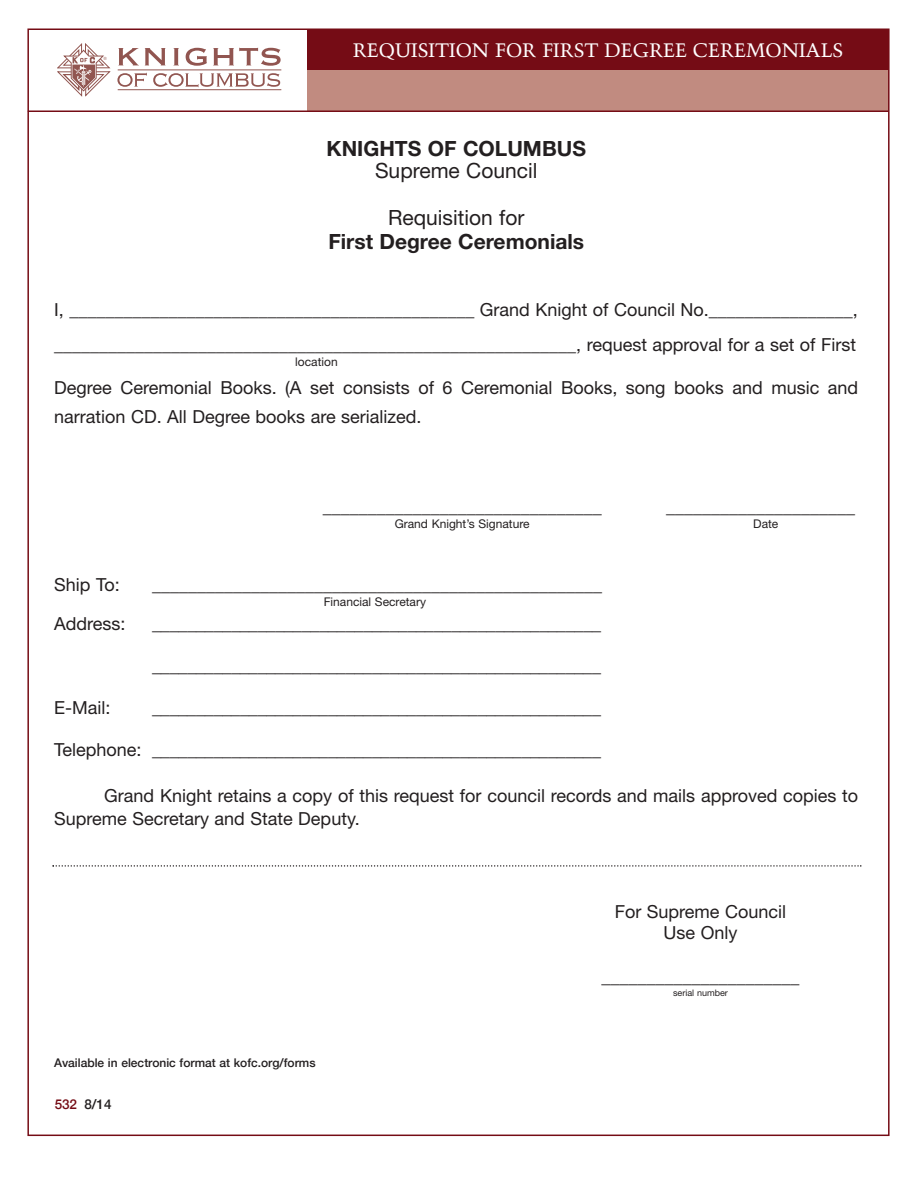
<style>
.page{position:relative;width:918px;height:1188px;background:#fff}
.page>*{position:absolute;margin:0;border:0;box-sizing:border-box;transform-origin:0 0}
.t1{font:700 21px "Helvetica Neue";color:#231f20}
.t2{font:21px "Helvetica Neue";color:#231f20}
.t3{font:19.5px "Trump Mediaeval";color:#fff}
.t4{font:18px/34.5px "Helvetica Neue";color:#231f20}
.t5{font:500 13.5px "Helvetica Neue";color:#231f20}
.t6{font:12px "Helvetica Neue";color:#231f20}
.t7{font:500 12px "Helvetica Neue";color:#231f20}
.t8{font:9px "Helvetica Neue";color:#231f20}
.s1{color:#750c15}
</style>
<div class="page">
<svg style="left:52px;top:865px;width:810px;height:2px"></svg>
<div style="left:307px;top:70px;width:582px;height:41px;background:#c18b80"></div>
<div style="left:307px;top:30px;width:582px;height:40px;background:#750c15"></div>
<hr style="left:28px;top:111px;width:861px;height:1px;background:#750c15">
<svg style="left:117px;top:73px;width:30px;height:14px"></svg>
<svg style="left:153px;top:73px;width:127px;height:14px"></svg>
<svg style="left:118px;top:48px;width:21px;height:17px"></svg>
<svg style="left:145px;top:48px;width:20px;height:17px"></svg>
<svg style="left:173px;top:48px;width:6px;height:17px"></svg>
<svg style="left:186px;top:48px;width:21px;height:18px"></svg>
<svg style="left:213px;top:48px;width:68px;height:18px"></svg>
<hr style="left:118px;top:89px;width:163px;height:1px;background:#915550">
<hr style="left:118px;top:70px;width:163px;height:1px;background:#915550">
<svg style="left:57px;top:43px;width:54px;height:53px"></svg>
<p class="t3" style="left:353px;top:39px;width:492px">REQUISITION FOR FIRST DEGREE CEREMONIALS</p>
<p class="t1" style="left:327px;top:141px;width:261px">KNIGHTS OF COLUMBUS</p>
<p class="t2" style="left:375px;top:163px;width:164px">Supreme Council</p>
<p class="t2" style="left:388px;top:210px;width:138px">Requisition for</p>
<p class="t1" style="left:328px;top:234px;width:257px">First Degree Ceremonials</p>
<p class="t4" style="left:54px;top:294px;width:805px">I, _____________________________________________ Grand Knight of Council No.________________, __________________________________________________________, request approval for a set of First</p>
<p class="t6" style="left:295px;top:357px;width:44px">location</p>
<p class="t4" style="left:54px;top:375px;width:805px;line-height:28.5px">Degree Ceremonial Books. (A set consists of 6 Ceremonial Books, song books and music and narration CD. All Degree books are serialized.</p>
<p class="t4" style="left:54px;top:569px;width:67px">Ship To:</p>
<p class="t4" style="left:54px;top:608px;width:73px">Address:</p>
<p class="t4" style="left:323px;top:491px;width:280px">_______________________________</p>
<p class="t4" style="left:666px;top:491px;width:190px">_____________________</p>
<p class="t6" style="left:395px;top:519px;width:136px">Grand Knight’s Signature</p>
<p class="t6" style="left:753px;top:519px;width:27px">Date</p>
<p class="t4" style="left:152px;top:569px;width:452px">__________________________________________________</p>
<p class="t6" style="left:324px;top:597px;width:104px">Financial Secretary</p>
<p class="t4" style="left:152px;top:608px;width:450px">___________________________________________________</p>
<p class="t4" style="left:152px;top:650px;width:450px">___________________________________________________</p>
<p class="t4" style="left:54px;top:692px;width:58px">E-Mail:</p>
<p class="t4" style="left:152px;top:692px;width:450px">___________________________________________________</p>
<p class="t4" style="left:54px;top:734px;width:548px">Telephone: ___________________________________________________</p>
<p class="t4" style="left:54px;top:786px;width:806px;line-height:22.5px;text-indent:50px">Grand Knight retains a copy of this request for council records and mails approved copies to<br>Supreme Secretary and State Deputy.</p>
<p class="t4" style="left:615px;top:902px;width:173px;line-height:21.6px;text-align:center">For Supreme Council<br>Use Only</p>
<p class="t7" style="left:54px;top:1055px;width:263px">Available in electronic format at kofc.org/forms</p>
<p class="t5" style="left:55px;top:1096px;width:58px"><span class="s1">532</span> 8/14</p>
<p class="t4" style="left:601px;top:961px;width:199px">______________________</p>
<p class="t8" style="left:673px;top:990px;width:56px">serial number</p>
</div>
